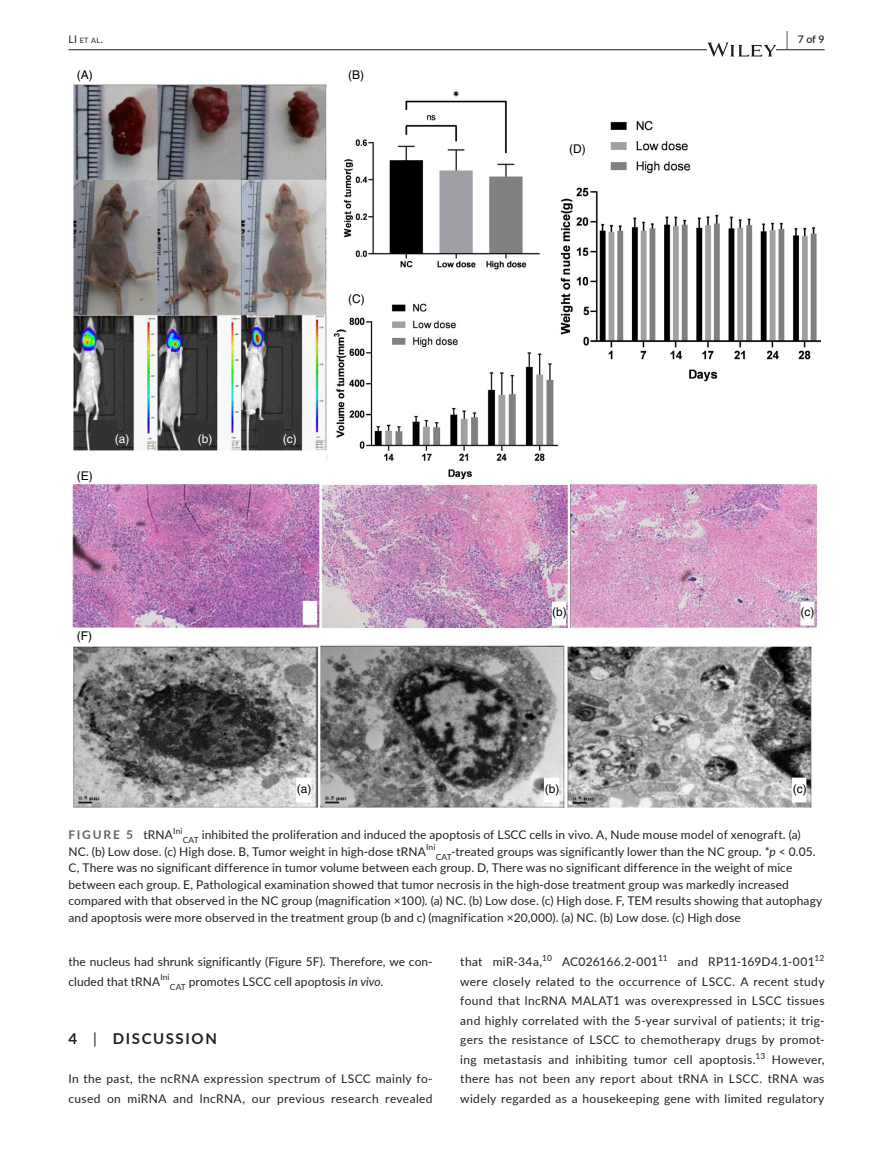
<style>
.page{position:relative;width:893px;height:1174px;background:#fff}
.page>*{position:absolute;margin:0;border:0;box-sizing:border-box;transform-origin:0 0}
.t1{font:700 15px "Lato";letter-spacing:.11em;color:#231f20}
.t2{font:12px/19.5px "Lato";letter-spacing:.01em;color:#231f20}
.t3{font:12px/19.5px "Lato";letter-spacing:.03em;color:#231f20}
.t4{font:12px "Helvetica";color:#000}
.t5{font:12px "Helvetica";color:#fff}
.t6{font:600 10.5px "Lato";color:#231f20}
.t7{font:8.4px "Lato";letter-spacing:.01em;color:#231f20}
.t8{font:7.35px "Lato";color:#231f20}
.s1{font-size:10.5px}
.s2{font-size:19.5px}
.s3{font-weight:700;color:#636366}
.s4{font-style:italic}
.s5{font-weight:400}
</style>
<div class="page">
<hr style="left:68px;top:49px;width:756px;height:1px;background:#231f20">
<svg style="left:707px;top:42px;width:69px;height:15px"></svg>
<img style="left:72px;top:85px;width:749px;height:722px">
<p class="t8" style="left:68px;top:35px;width:36px"><span class="s1">LI</span> et al<span class="s1">.</span></p>
<p class="t6" style="left:786px;top:31px;width:40px"><span class="s2">|</span> 7 of 9</p>
<p class="t4" style="left:77px;top:68px;width:17px">(A)</p>
<p class="t4" style="left:348px;top:68px;width:17px">(B)</p>
<p class="t4" style="left:77px;top:469px;width:17px">(E)</p>
<p class="t5" style="left:115px;top:431px;width:16px">(a)</p>
<p class="t5" style="left:198px;top:431px;width:16px">(b)</p>
<p class="t5" style="left:283px;top:431px;width:15px">(c)</p>
<p class="t4" style="left:348px;top:291px;width:18px">(C)</p>
<p class="t4" style="left:77px;top:629px;width:17px">(F)</p>
<p class="t4" style="left:569px;top:141px;width:18px">(D)</p>
<p class="t4" style="left:552px;top:605px;width:16px">(b)</p>
<p class="t4" style="left:800px;top:605px;width:15px">(c)</p>
<p class="t4" style="left:297px;top:782px;width:16px">(a)</p>
<p class="t4" style="left:545px;top:782px;width:16px">(b)</p>
<p class="t4" style="left:793px;top:782px;width:15px">(c)</p>
<p class="t2" style="left:68px;top:826px;width:755px;line-height:16.5px"><span class="s3">FIGURE 5</span> tRNA<sup>Ini</sup><sub>CAT</sub> inhibited the proliferation and induced the apoptosis of LSCC cells in vivo. A, Nude mouse model of xenograft. (a)<br>NC. (b) Low dose. (c) High dose. B, Tumor weight in high-dose tRNA<sup>Ini</sup><sub>CAT</sub>-treated groups was significantly lower than the NC group. *<span class="s4">p</span> &lt; 0.05.<br>C, There was no significant difference in tumor volume between each group. D, There was no significant difference in the weight of mice between each group. E, Pathological examination showed that tumor necrosis in the high-dose treatment group was markedly increased compared with that observed in the NC group (magnification ×100). (a) NC. (b) Low dose. (c) High dose. F, TEM results showing that autophagy and apoptosis were more observed in the treatment group (b and c) (magnification ×20,000). (a) NC. (b) Low dose. (c) High dose</p>
<p class="t2" style="left:68px;top:951px;width:366px">the nucleus had shrunk significantly (Figure 5F). Therefore, we con&shy;cluded that tRNA</p>
<p class="t7" style="left:160px;top:971px;width:11px">Ini</p>
<p class="t2" style="left:170px;top:971px;width:215px"><sub>CAT</sub> promotes LSCC cell apoptosis <span class="s4">in vivo</span>.</p>
<p class="t1" style="left:68px;top:1028px;width:150px">4 <span class="s5">|</span> DISCUSSION</p>
<p class="t3" style="left:68px;top:1068px;width:366px">In the past, the ncRNA expression spectrum of LSCC mainly fo&shy;cused on miRNA and lncRNA, our previous research revealed</p>
<p class="t3" style="left:460px;top:951px;width:83px">that miR-34a,</p>
<p class="t7" style="left:542px;top:952px;width:11px">10</p>
<p class="t2" style="left:562px;top:951px;width:98px">AC026166.2-001</p>
<p class="t7" style="left:658px;top:952px;width:11px">11</p>
<p class="t2" style="left:678px;top:951px;width:138px">and RP11-169D4.1-001</p>
<p class="t7" style="left:814px;top:952px;width:12px">12</p>
<p class="t2" style="left:460px;top:971px;width:366px;text-align:justify">were closely related to the occurrence of LSCC. A recent study found that lncRNA MALAT1 was overexpressed in LSCC tissues and highly correlated with the 5-year survival of patients; it trig&shy;gers the resistance of LSCC to chemotherapy drugs by promot&shy;ing metastasis and inhibiting tumor cell apoptosis.<sup>13</sup> However, there has not been any report about tRNA in LSCC. tRNA was widely regarded as a housekeeping gene with limited regulatory</p>
</div>
